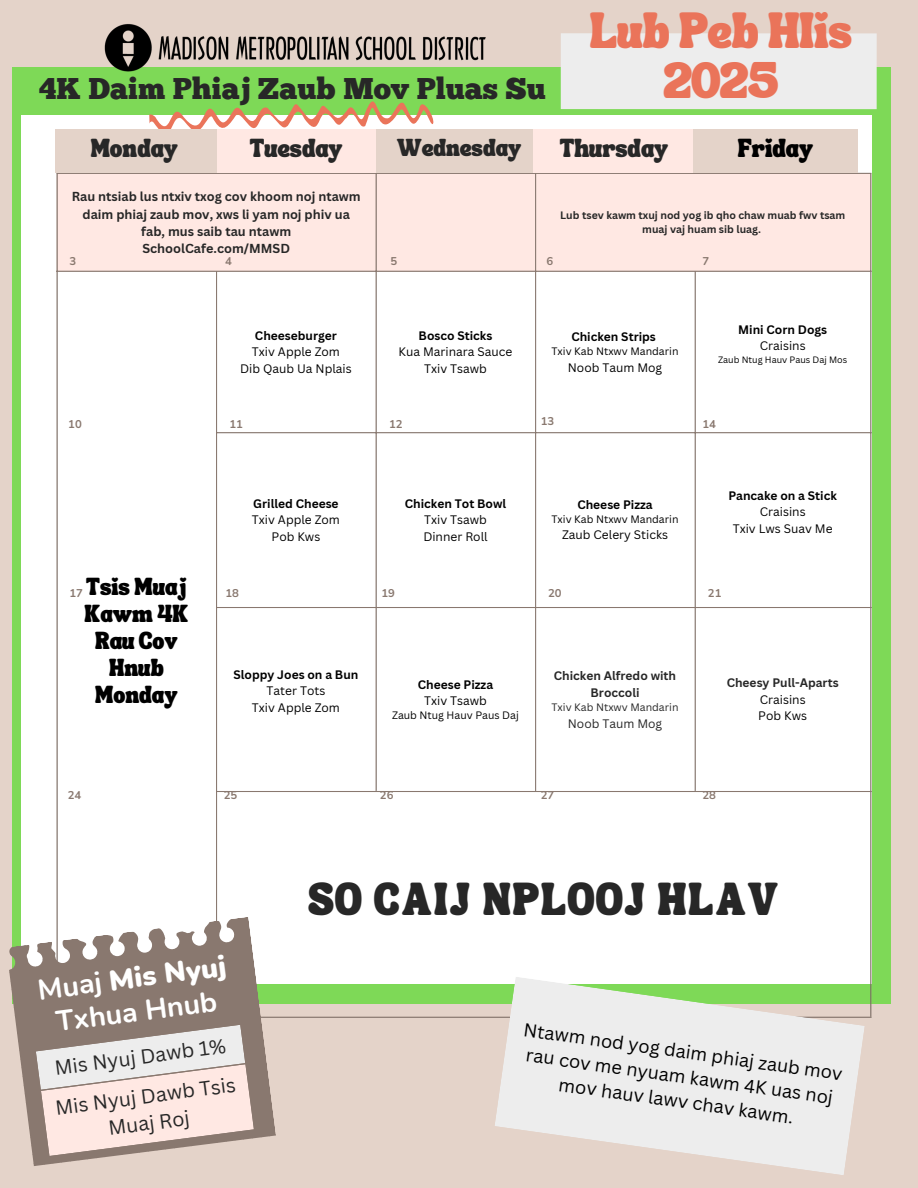
<style>
.page{position:relative;width:918px;height:1188px;background:#e4d3c9}
.page>*{position:absolute;margin:0;border:0;box-sizing:border-box;transform-origin:0 0}
.t1{font:30px "Chunk Five";color:#272727}
.t2{font:700 28.5px/34px "Nunito";color:#fff;text-align:center}
.t3{font:24.75px/50.6px "TANSONGBIRD";color:#ea745a;text-align:center}
.t4{font:22.5px "TANSONGBIRD";letter-spacing:.1em;color:#272727}
.t5{font:19.8px/27px "Canva Sans";color:#272727;text-align:center}
.t6{font:18.3px/24.8px "Canva Sans";color:#000;text-align:center}
.t7{font:700 12.75px/17.2px "Canva Sans";color:#272727;text-align:center}
.t8{font:12.75px "TANSONGBIRD";color:#272727}
.t9{font:12.75px "TANSONGBIRD";color:#000}
.t10{font:12px "Canva Sans";color:#000}
.t11{font:700 12px "Canva Sans";color:#000}
.t12{font:700 12px/16.5px "Canva Sans";color:#272727;text-align:center}
.t13{font:12px "TANSONGBIRD";color:#000}
.t14{font:12px "Canva Sans";color:#272727}
.t15{font:12px "TANSONGBIRD";color:#272727}
.t16{font:700 11.25px "Nunito";color:#89786f}
.t17{font:700 10.5px/14.2px "Canva Sans";color:#272727;text-align:center}
.t18{font:10.5px "Canva Sans";color:#000}
.t19{font:10.5px "Canva Sans";color:#272727}
.t20{font:9px "Canva Sans";color:#000}
.s1{font-weight:900}
</style>
<div class="page">
<div style="left:12px;top:67px;width:879px;height:936px;background:#7ed957"></div>
<div style="left:21px;top:115px;width:850px;height:869px;background:#fff"></div>
<div style="left:58px;top:174px;width:812px;height:97px;background:#ffe8e3"></div>
<hr style="left:57px;top:174px;width:1px;height:843px;background:#89786f">
<hr style="left:216px;top:272px;width:1px;height:745px;background:#89786f">
<hr style="left:376px;top:174px;width:1px;height:617px;background:#89786f">
<hr style="left:535px;top:174px;width:1px;height:617px;background:#89786f">
<hr style="left:695px;top:272px;width:1px;height:519px;background:#89786f">
<hr style="left:870px;top:174px;width:1px;height:843px;background:#89786f">
<hr style="left:57px;top:173px;width:814px;height:1px;background:#89786f">
<hr style="left:57px;top:271px;width:814px;height:1px;background:#89786f">
<hr style="left:216px;top:432px;width:655px;height:1px;background:#89786f">
<hr style="left:216px;top:607px;width:655px;height:1px;background:#89786f">
<hr style="left:216px;top:791px;width:655px;height:1px;background:#89786f">
<hr style="left:57px;top:1017px;width:814px;height:1px;background:#89786f">
<svg style="left:148px;top:103px;width:288px;height:27px"></svg>
<svg style="left:495px;top:977px;width:370px;height:198px;fill:#ededed"></svg>
<svg style="left:9px;top:917px;width:267px;height:249px;fill:#89786f"></svg>
<svg style="left:36px;top:1025px;width:218px;height:131px;background:#e0d0cc"></svg>
<div style="left:561px;top:33px;width:316px;height:76px;background:#ededed"></div>
<div style="left:55px;top:130px;width:162px;height:43px;background:#e4d3c9"></div>
<div style="left:217px;top:130px;width:159px;height:43px;background:#ffe8e3"></div>
<div style="left:376px;top:130px;width:157px;height:43px;background:#e4d3c9"></div>
<div style="left:533px;top:130px;width:160px;height:43px;background:#ffe8e3"></div>
<div style="left:694px;top:130px;width:164px;height:43px;background:#e4d3c9"></div>
<img style="left:104px;top:24px;width:382px;height:79px">
<p class="t1" style="left:39px;top:77px;width:508px">4K Daim Phiaj Zaub Mov Pluas Su</p>
<p class="t3" style="left:590px;top:14px;width:264px">Lub Peb Hlis<br>2025</p>
<p class="t8" style="left:91px;top:145px;width:89px">Monday</p>
<p class="t8" style="left:250px;top:145px;width:94px">Tuesday</p>
<p class="t15" style="left:397px;top:145px;width:126px">Wednesday</p>
<p class="t8" style="left:560px;top:145px;width:110px">Thursday</p>
<p class="t9" style="left:738px;top:145px;width:77px">Friday</p>
<p class="t7" style="left:72px;top:188px;width:291px">Rau ntsiab lus ntxiv txog cov khoom noj ntawm daim phiaj zaub mov, xws li yam noj phiv ua fab, mus saib tau ntawm<br>SchoolCafe.com/MMSD</p>
<h3 class="t17" style="left:560px;top:207px;width:287px">Lub tsev kawm txuj nod yog ib qho chaw muab fwv tsam muaj vaj huam sib luag.</h3>
<p class="t16" style="left:69px;top:254px;width:8px">3</p>
<p class="t16" style="left:225px;top:254px;width:8px">4</p>
<p class="t16" style="left:390px;top:254px;width:8px">5</p>
<p class="t16" style="left:546px;top:254px;width:8px">6</p>
<p class="t16" style="left:702px;top:254px;width:8px">7</p>
<p class="t11" style="left:255px;top:327px;width:84px">Cheeseburger</p>
<p class="t10" style="left:252px;top:343px;width:89px">Txiv Apple Zom</p>
<p class="t10" style="left:240px;top:360px;width:113px">Dib Qaub Ua Nplais</p>
<p class="t11" style="left:419px;top:327px;width:75px">Bosco Sticks</p>
<p class="t10" style="left:399px;top:343px;width:115px">Kua Marinara Sauce</p>
<p class="t10" style="left:424px;top:360px;width:64px">Txiv Tsawb</p>
<p class="t11" style="left:571px;top:328px;width:86px">Chicken Strips</p>
<p class="t18" style="left:552px;top:344px;width:128px">Txiv Kab Ntxwv Mandarin</p>
<p class="t10" style="left:568px;top:359px;width:96px">Noob Taum Mog</p>
<p class="t11" style="left:738px;top:321px;width:91px">Mini Corn Dogs</p>
<p class="t10" style="left:760px;top:337px;width:47px">Craisins</p>
<p class="t20" style="left:718px;top:353px;width:131px">Zaub Ntug Hauv Paus Daj Mos</p>
<p class="t16" style="left:68px;top:417px;width:15px">10</p>
<p class="t16" style="left:230px;top:417px;width:15px">11</p>
<p class="t16" style="left:389px;top:417px;width:15px">12</p>
<p class="t16" style="left:541px;top:414px;width:15px">13</p>
<p class="t16" style="left:702px;top:417px;width:15px">14</p>
<p class="t11" style="left:253px;top:495px;width:87px">Grilled Cheese</p>
<p class="t10" style="left:252px;top:512px;width:89px">Txiv Apple Zom</p>
<p class="t10" style="left:272px;top:528px;width:50px">Pob Kws</p>
<p class="t11" style="left:405px;top:495px;width:103px">Chicken Tot Bowl</p>
<p class="t10" style="left:424px;top:512px;width:64px">Txiv Tsawb</p>
<p class="t10" style="left:423px;top:528px;width:66px">Dinner Roll</p>
<p class="t11" style="left:577px;top:496px;width:77px">Cheese Pizza</p>
<p class="t18" style="left:552px;top:512px;width:128px">Txiv Kab Ntxwv Mandarin</p>
<p class="t10" style="left:562px;top:527px;width:107px">Zaub Celery Sticks</p>
<p class="t11" style="left:728px;top:487px;width:110px">Pancake on a Stick</p>
<p class="t10" style="left:760px;top:503px;width:47px">Craisins</p>
<p class="t10" style="left:733px;top:520px;width:101px">Txiv Lws Suav Me</p>
<h2 class="t13" style="left:86px;top:584px;width:102px">Tsis Muaj</h2>
<h2 class="t13" style="left:85px;top:611px;width:105px">Kawm 4K</h2>
<h2 class="t13" style="left:95px;top:638px;width:84px">Rau Cov</h2>
<h2 class="t13" style="left:109px;top:665px;width:56px">Hnub</h2>
<h2 class="t13" style="left:95px;top:692px;width:84px">Monday</h2>
<p class="t16" style="left:69px;top:585px;width:15px">17</p>
<p class="t16" style="left:225px;top:585px;width:15px">18</p>
<p class="t16" style="left:382px;top:585px;width:15px">19</p>
<p class="t16" style="left:548px;top:585px;width:15px">20</p>
<p class="t16" style="left:708px;top:585px;width:15px">21</p>
<p class="t11" style="left:233px;top:666px;width:126px">Sloppy Joes on a Bun</p>
<p class="t10" style="left:267px;top:683px;width:60px">Tater Tots</p>
<p class="t10" style="left:252px;top:699px;width:89px">Txiv Apple Zom</p>
<p class="t12" style="left:554px;top:668px;width:124px">Chicken Alfredo with<br>Broccoli</p>
<p class="t19" style="left:552px;top:700px;width:128px">Txiv Kab Ntxwv Mandarin</p>
<p class="t14" style="left:568px;top:715px;width:96px">Noob Taum Mog</p>
<p class="t12" style="left:727px;top:674px;width:113px">Cheesy Pull-Aparts</p>
<p class="t10" style="left:760px;top:691px;width:47px">Craisins</p>
<p class="t10" style="left:758px;top:707px;width:50px">Pob Kws</p>
<p class="t11" style="left:418px;top:676px;width:77px">Cheese Pizza</p>
<p class="t10" style="left:424px;top:692px;width:64px">Txiv Tsawb</p>
<p class="t18" style="left:392px;top:708px;width:128px">Zaub Ntug Hauv Paus Daj</p>
<p class="t16" style="left:68px;top:787px;width:15px">24</p>
<p class="t16" style="left:224px;top:787px;width:15px">25</p>
<p class="t16" style="left:380px;top:787px;width:15px">26</p>
<p class="t16" style="left:541px;top:787px;width:15px">27</p>
<h1 class="t16" style="left:702px;top:787px;width:15px">28</h1>
<p class="t2" style="left:36px;top:973px;width:191px;rotate:-7deg">Muaj <span class="s1">Mis Nyuj<br></span>Txhua Hnub</p>
<p class="t5" style="left:53px;top:1053px;width:174px;rotate:-7deg">Mis Nyuj Dawb 1%</p>
<p class="t5" style="left:54px;top:1093px;width:183px;rotate:-7deg">Mis Nyuj Dawb Tsis<br>Muaj Roj</p>
<p class="t4" style="left:309px;top:894px;width:471px">SO CAIJ NPLOOJ HLAV</p>
<p class="t6" style="left:525px;top:1016px;width:324px;rotate:8deg">Ntawm nod yog daim phiaj zaub mov rau cov me nyuam kawm 4K uas noj mov hauv lawv chav kawm.</p>
</div>
